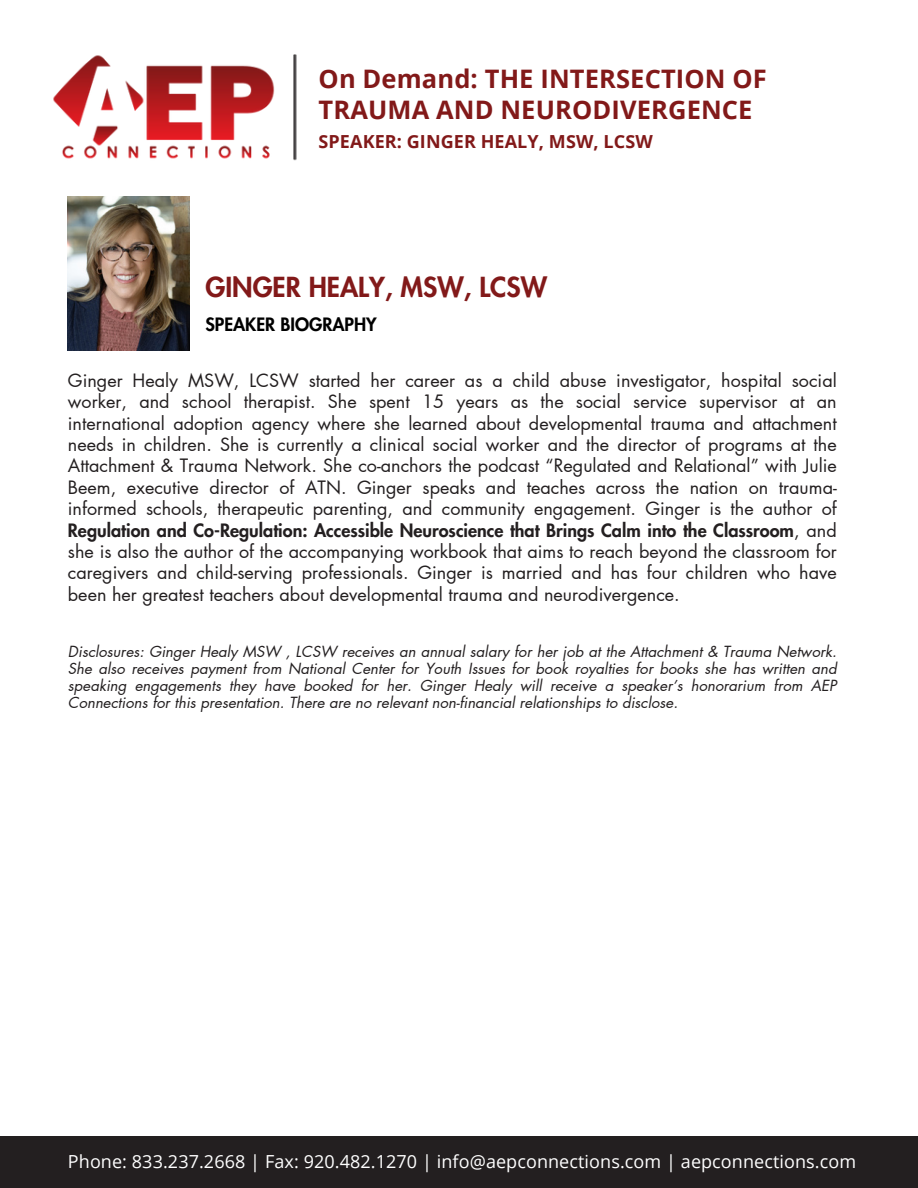
<style>
.page{position:relative;width:918px;height:1188px;background:#fff}
.page>*{position:absolute;margin:0;border:0;box-sizing:border-box;transform-origin:0 0}
.t1{font:800 27px "Futura LT Pro";color:#821919}
.t2{font:700 25.5px/30.3px "Open Sans";letter-spacing:.005em;color:#821919}
.t3{font:18px/21.3px "Futura LT Pro";color:#231f20;text-align:justify}
.t4{font:18px "Open Sans";letter-spacing:.005em;color:#fff}
.t5{font:700 18px "Open Sans";letter-spacing:.005em;color:#821919}
.t6{font:800 18px "Futura LT Pro";color:#000}
.t7{font:italic 15px/16.8px "Futura LT Pro";color:#231f20;text-align:justify}
.s1{font-weight:800}
</style>
<div class="page">
<div style="left:0;top:1136px;width:918px;height:52px;background:#231f20"></div>
<img style="left:68px;top:197px;width:121px;height:154px">
<img style="left:53px;top:55px;width:222px;height:104px">
<img style="left:294px;top:54px;width:3px;height:107px">
<h1 class="t2" style="left:319px;top:63px;width:450px">On Demand: THE INTERSECTION OF<br>TRAUMA AND NEURODIVERGENCE</h1>
<p class="t5" style="left:319px;top:129px;width:336px">SPEAKER: GINGER HEALY, MSW, LCSW</p>
<p class="t1" style="left:205px;top:275px;width:343px">GINGER HEALY, MSW, LCSW</p>
<h3 class="t6" style="left:205px;top:316px;width:173px">SPEAKER BIOGRAPHY</h3>
<h2 class="t3" style="left:68px;top:370px;width:770px">Ginger Healy MSW, LCSW started her career as a child abuse investigator, hospital social worker, and school therapist. She spent 15 years as the social service supervisor at an international adoption agency where she learned about developmental trauma and attachment needs in children. She is currently a clinical social worker and the director of programs at the Attachment &amp; Trauma Network. She co-anchors the podcast “Regulated and Relational” with Julie Beem, executive director of ATN. Ginger speaks and teaches across the nation on trauma&shy;informed schools, therapeutic parenting, and community engagement. Ginger is the author of <span class="s1">Regulation and Co-Regulation: Accessible Neuroscience that Brings Calm into the Classroom</span>, and she is also the author of the accompanying workbook that aims to reach beyond the classroom for caregivers and child-serving professionals. Ginger is married and has four children who have been her greatest teachers about developmental trauma and neurodivergence.</h2>
<h3 class="t7" style="left:68px;top:644px;width:770px">Disclosures: Ginger Healy MSW , LCSW receives an annual salary for her job at the Attachment &amp; Trauma Network.<br>She also receives payment from National Center for Youth Issues for book royalties for books she has written and speaking engagements they have booked for her. Ginger Healy will receive a speaker’s honorarium from AEP Connections for this presentation. There are no relevant non-financial relationships to disclose.</h3>
<p class="t4" style="left:68px;top:1149px;width:790px">Phone: 833.237.2668 | Fax: 920.482.1270 | info@aepconnections.com | aepconnections.com</p>
</div>
